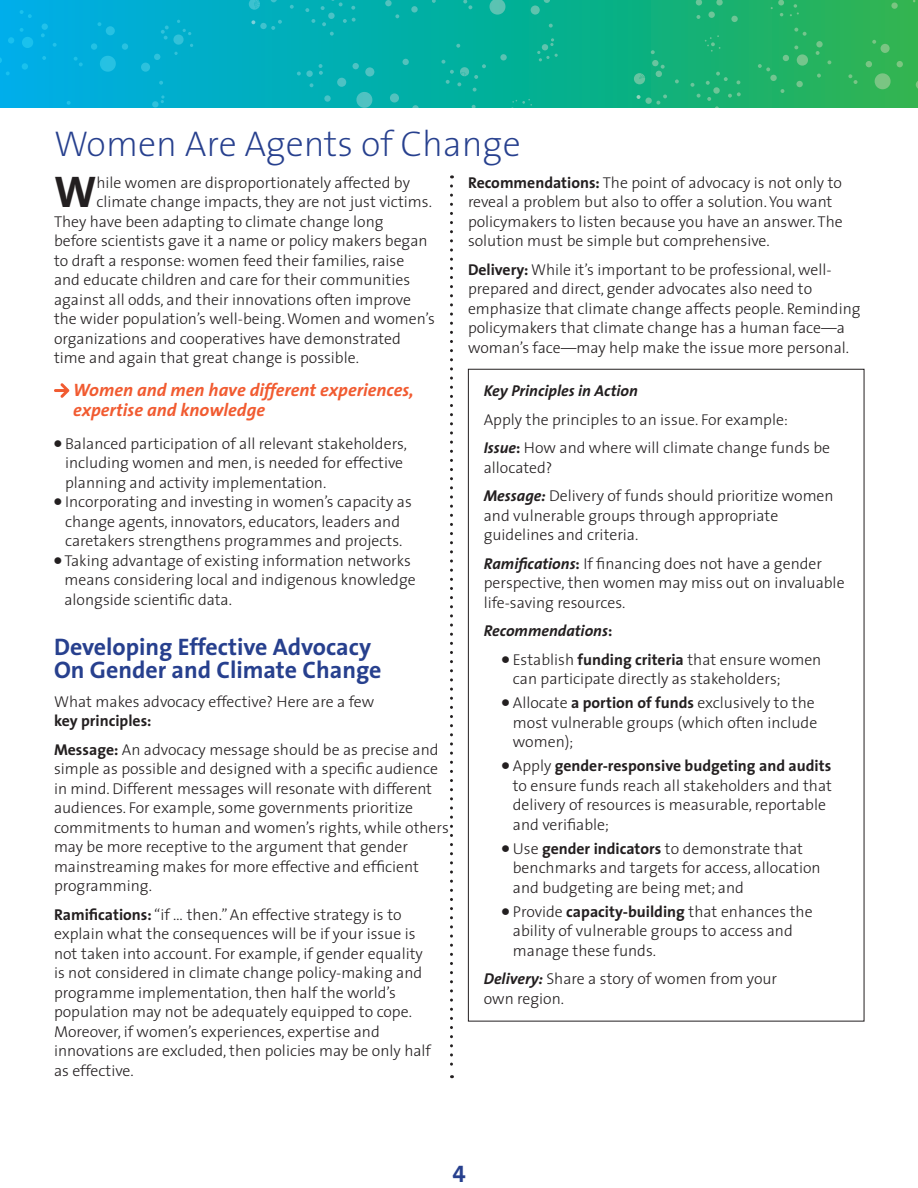
<style>
.page{position:relative;width:918px;height:1188px;background:#fff}
.page>*{position:absolute;margin:0;border:0;box-sizing:border-box;transform-origin:0 0}
.Body_Text{font:700 44.7px "The Sans";color:#231f20}
.Section_Subtitles__H{font:200 36px "The Sans";color:#27408e}
.t1{font:700 24px/23.2px "The Sans";color:#27408e}
.t2{font:24px "The Sans Bold Caps";color:#27408e}
.messages{font:italic 700 18px/19.5px "The Sans";color:#f15b31}
.Body_Text-2{font:300 15.75px/19.5px "The Sans";color:#231f20}
.Body_Text-3{font:italic 700 15.75px "The Sans";color:#231f20}
.s1{font-weight:900;font-size:18px}
.s2{font-weight:700}
.s3{font-weight:700;font-style:italic}
.s4{font-style:normal}
</style>
<div class="page">
<svg style="left:54px;top:383px;width:15px;height:15px"></svg>
<svg style="left:450px;top:186px;width:3px;height:892px"></svg>
<svg style="left:229px;top:0;width:405px;height:108px;background:#04afa0"></svg>
<svg style="left:0;top:0;width:229px;height:108px;background:#01aed7"></svg>
<div style="left:570px;top:0;width:49px;height:108px;background:#07b089"></div>
<svg style="left:249px;top:0;width:309px;height:108px;background:#04b0a8"></svg>
<svg style="left:634px;top:0;width:284px;height:108px;background:#23b268"></svg>
<p class="Section_Subtitles__H" style="left:54px;top:114px;width:468px">Women Are Agents of Change</p>
<p class="Body_Text" style="left:54px;top:155px;width:44px">W</p>
<p class="Body_Text-2" style="left:96px;top:172px;width:315px">hile women are disproportionately affected by</p>
<p class="Body_Text-2" style="left:96px;top:192px;width:337px">climate change impacts, they are not just victims.</p>
<p class="Body_Text-2" style="left:54px;top:211px;width:331px">They have been adapting to climate change long</p>
<p class="Body_Text-2" style="left:54px;top:231px;width:375px">before scientists gave it a name or policy makers began</p>
<p class="Body_Text-2" style="left:54px;top:250px;width:352px">to draft a response: women feed their families, raise</p>
<p class="Body_Text-2" style="left:54px;top:270px;width:358px">and educate children and care for their communities</p>
<p class="Body_Text-2" style="left:54px;top:289px;width:358px">against all odds, and their innovations often improve</p>
<p class="Body_Text-2" style="left:54px;top:309px;width:382px">the wider population’s well-being. Women and women’s</p>
<p class="Body_Text-2" style="left:54px;top:328px;width:348px">organizations and cooperatives have demonstrated</p>
<p class="Body_Text-2" style="left:54px;top:348px;width:307px">time and again that great change is possible.</p>
<p class="messages" style="left:73px;top:380px;width:342px">Women and men have different experiences, expertise and knowledge</p>
<p class="Body_Text-2" style="left:65px;top:433px;width:343px;text-indent:-11px"><span class="s1">•</span> Balanced participation of all relevant stakeholders, including women and men, is needed for effective planning and activity implementation.</p>
<p class="Body_Text-2" style="left:54px;top:492px;width:359px;text-align:center"><span class="s1">•</span> Incorporating and investing in women’s capacity as change agents, innovators, educators, leaders and caretakers strengthens programmes and projects.</p>
<p class="Body_Text-2" style="left:64px;top:550px;width:353px;text-indent:-10px"><span class="s1">•</span> Taking advantage of existing information networks means considering local and indigenous knowledge alongside scientific data.</p>
<h3 class="t1" style="left:54px;top:635px;width:329px">Developing Effective Advocacy<br>On Gender and Climate Change</h3>
<p class="Body_Text-2" style="left:54px;top:691px;width:322px">What makes advocacy effective? Here are a few <span class="s2">key principles:</span></p>
<p class="Body_Text-2" style="left:54px;top:739px;width:396px"><span class="s2">Message:</span> An advocacy message should be as precise and simple as possible and designed with a specific audience in mind. Different messages will resonate with different audiences. For example, some governments prioritize commitments to human and women’s rights, while others may be more receptive to the argument that gender mainstreaming makes for more effective and efficient programming.</p>
<p class="Body_Text-2" style="left:54px;top:904px;width:379px"><span class="s2">Ramifications:</span> “if … then.” An effective strategy is to explain what the consequences will be if your issue is not taken into account. For example, if gender equality is not considered in climate change policy-making and programme implementation, then half the world’s population may not be adequately equipped to cope.<br>Moreover, if women’s experiences, expertise and innovations are excluded, then policies may be only half as effective.</p>
<p class="Body_Text-2" style="left:468px;top:172px;width:376px"><span class="s2">Recommendations:</span> The point of advocacy is not only to reveal a problem but also to offer a solution. You want policymakers to listen because you have an answer. The solution must be simple but comprehensive.</p>
<p class="Body_Text-2" style="left:468px;top:259px;width:394px"><span class="s2">Delivery:</span> While it’s important to be professional, well&shy;prepared and direct, gender advocates also need to emphasize that climate change affects people. Reminding policymakers that climate change has a human face—a woman’s face—may help make the issue more personal.</p>
<p class="Body_Text-3" style="left:484px;top:378px;width:156px">Key Principles in Action</p>
<p class="Body_Text-2" style="left:484px;top:409px;width:306px">Apply the principles to an issue. For example:</p>
<p class="Body_Text-2" style="left:484px;top:437px;width:348px"><span class="s3">Issue</span><span class="s2">:</span> How and where will climate change funds be allocated?</p>
<p class="Body_Text-2" style="left:484px;top:485px;width:351px"><span class="s3">Message:</span> Delivery of funds should prioritize women and vulnerable groups through appropriate guidelines and criteria.</p>
<p class="Body_Text-2" style="left:484px;top:553px;width:362px"><span class="s3">Ramifications</span><span class="s2">:</span> If financing does not have a gender perspective, then women may miss out on invaluable life-saving resources.</p>
<p class="Body_Text-3" style="left:484px;top:618px;width:130px">Recommendations<span class="s4">:</span></p>
<p class="Body_Text-2" style="left:513px;top:649px;width:310px;text-indent:-11px"><span class="s1">•</span> Establish <span class="s2">funding criteria</span> that ensure women can participate directly as stakeholders;</p>
<p class="Body_Text-2" style="left:513px;top:692px;width:306px;text-indent:-11px"><span class="s1">•</span> Allocate <span class="s2">a portion of funds</span> exclusively to the most vulnerable groups (which often include women);</p>
<p class="Body_Text-2" style="left:513px;top:755px;width:321px;text-indent:-11px"><span class="s1">•</span> Apply <span class="s2">gender-responsive budgeting and audits </span>to ensure funds reach all stakeholders and that delivery of resources is measurable, reportable and verifiable;</p>
<p class="Body_Text-2" style="left:513px;top:838px;width:309px;text-indent:-11px"><span class="s1">•</span> Use <span class="s2">gender indicators</span> to demonstrate that benchmarks and targets for access, allocation and budgeting are being met; and</p>
<p class="Body_Text-2" style="left:513px;top:901px;width:301px;text-indent:-11px"><span class="s1">•</span> Provide <span class="s2">capacity-building</span> that enhances the ability of vulnerable groups to access and manage these funds.</p>
<p class="Body_Text-2" style="left:484px;top:968px;width:295px"><span class="s3">Delivery:</span> Share a story of women from your own region.</p>
<h3 class="t2" style="left:452px;top:1154px;width:15px">4</h3>
</div>
